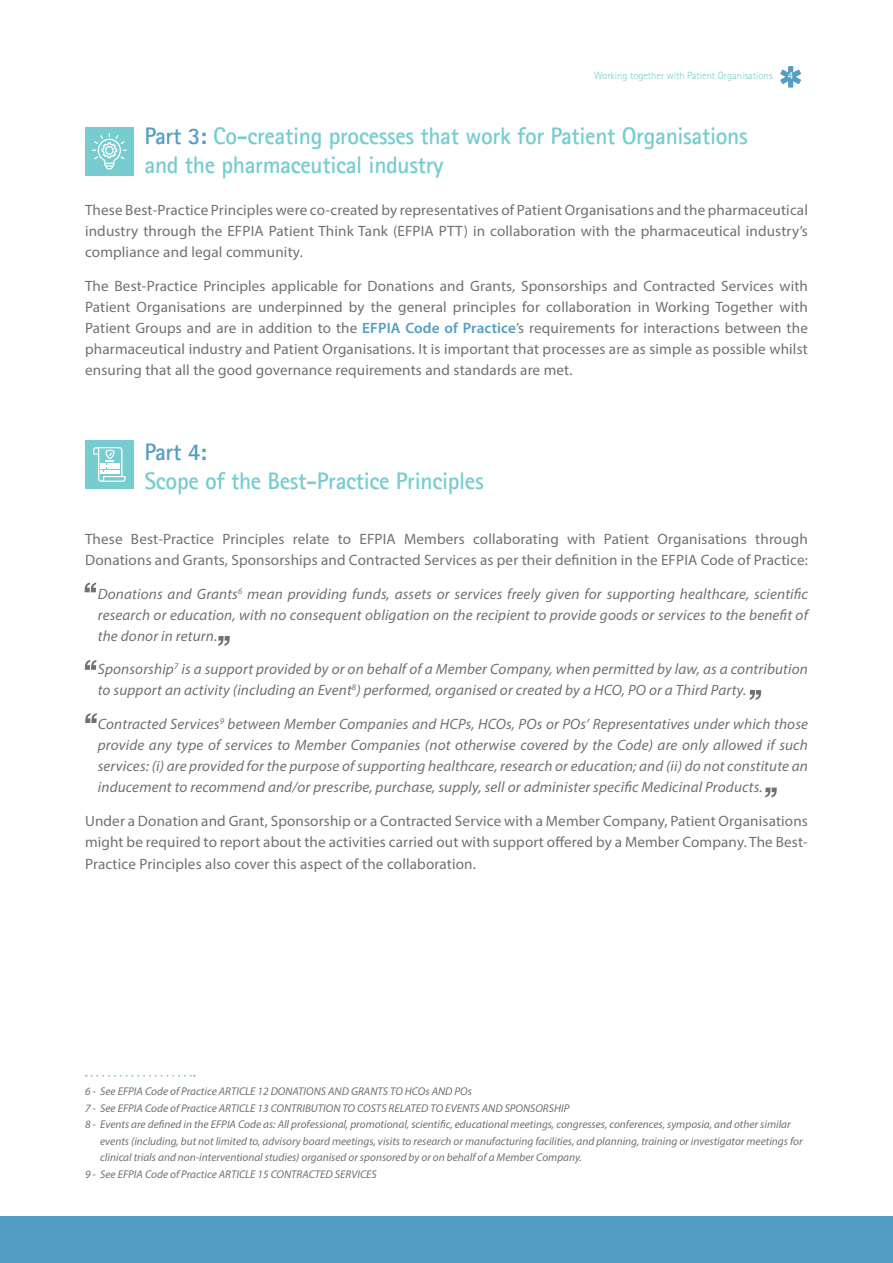
<style>
.page{position:relative;width:893px;height:1263px;background:#fff}
.page>*{position:absolute;margin:0;border:0;box-sizing:border-box;transform-origin:0 0}
.titre_chapitre{font:700 24px/28.8px "Agfa Rotis Sans Serif";letter-spacing:-.015em;color:#77ccd0}
.t1{font:15px/21px "Myriad Pro";letter-spacing:.01em;color:#6d7275;text-align:justify}
.t2{font:italic 15px/21px "Myriad Pro";letter-spacing:.01em;color:#6d7275;text-align:justify}
.t3{font:italic 11.25px/16.5px "Myriad Pro";color:#6d7275}
.t4{font:300 10.5px "Rotis Sans Serif Std";color:#77ccd0}
.t5{font:10.5px "Myriad Pro";color:#fff}
.s1{color:#539ec4}
.s2{font-weight:600;color:#539ec4}
</style>
<div class="page">
<svg style="left:780px;top:66px;width:21px;height:22px"></svg>
<div style="left:0;top:1216px;width:893px;height:47px;background:#539ec4"></div>
<div style="left:85px;top:128px;width:49px;height:48px;background:#77ccd0"></div>
<div style="left:85px;top:440px;width:49px;height:49px;background:#77ccd0"></div>
<svg style="left:85px;top:582px;width:11px;height:10px"></svg>
<svg style="left:218px;top:636px;width:12px;height:10px"></svg>
<svg style="left:749px;top:690px;width:12px;height:10px"></svg>
<svg style="left:765px;top:787px;width:12px;height:10px"></svg>
<svg style="left:85px;top:660px;width:11px;height:10px"></svg>
<svg style="left:85px;top:713px;width:12px;height:10px"></svg>
<svg style="left:93px;top:447px;width:33px;height:35px"></svg>
<svg style="left:92px;top:133px;width:35px;height:36px"></svg>
<svg style="left:86px;top:1075px;width:109px;height:2px"></svg>
<p class="t4" style="left:594px;top:70px;width:180px">Working together with Patient Organisations</p>
<p class="t5" style="left:788px;top:69px;width:7px">4</p>
<p class="titre_chapitre" style="left:145px;top:121px;width:605px"><span class="s1">Part 3:</span> Co-creating processes that work for Patient Organisations and the pharmaceutical industry</p>
<p class="t1" style="left:85px;top:199px;width:724px">These Best-Practice Principles were co-created by representatives of Patient Organisations and the pharmaceutical industry through the EFPIA Patient Think Tank (EFPIA PTT) in collaboration with the pharmaceutical industry’s compliance and legal community.</p>
<p class="t1" style="left:85px;top:275px;width:724px">The Best-Practice Principles applicable for Donations and Grants, Sponsorships and Contracted Services with Patient Organisations are underpinned by the general principles for collaboration in Working Together with Patient Groups and are in addition to the <span class="s2">EFPIA Code of Practice</span>’s requirements for interactions between the pharmaceutical industry and Patient Organisations. It is important that processes are as simple as possible whilst ensuring that all the good governance requirements and standards are met.</p>
<p class="titre_chapitre" style="left:145px;top:437px;width:341px"><span class="s1">Part 4:<br></span>Scope of the Best-Practice Principles</p>
<p class="t1" style="left:85px;top:528px;width:724px">These Best-Practice Principles relate to EFPIA Members collaborating with Patient Organisations through<br>Donations and Grants, Sponsorships and Contracted Services as per their definition in the EFPIA Code of Practice:</p>
<p class="t2" style="left:98px;top:583px;width:712px">Donations and Grants<sup>6</sup> mean providing funds, assets or services freely given for supporting healthcare, scientific research or education, with no consequent obligation on the recipient to provide goods or services to the benefit of the donor in return.</p>
<p class="t2" style="left:98px;top:659px;width:712px">Sponsorship<sup>7</sup> is a support provided by or on behalf of a Member Company, when permitted by law, as a contribution to support an activity (including an Event<sup>8</sup>) performed, organised or created by a HCO, PO or a Third Party.</p>
<p class="t2" style="left:98px;top:713px;width:712px">Contracted Services<sup>9</sup> between Member Companies and HCPs, HCOs, POs or POs’ Representatives under which those provide any type of services to Member Companies (not otherwise covered by the Code) are only allowed if such services: (i) are provided for the purpose of supporting healthcare, research or education; and (ii) do not constitute an inducement to recommend and/or prescribe, purchase, supply, sell or administer specific Medicinal Products.</p>
<p class="t1" style="left:85px;top:810px;width:724px">Under a Donation and Grant, Sponsorship or a Contracted Service with a Member Company, Patient Organisations might be required to report about the activities carried out with support offered by a Member Company. The Best-Practice Principles also cover this aspect of the collaboration.</p>
<p class="t3" style="left:85px;top:1083px;width:389px">6 - See EFPIA Code of Practice ARTICLE 12 DONATIONS AND GRANTS TO HCOs AND POs</p>
<p class="t3" style="left:85px;top:1100px;width:486px">7 - See EFPIA Code of Practice ARTICLE 13 CONTRIBUTION TO COSTS RELATED TO EVENTS AND SPONSORSHIP</p>
<p class="t3" style="left:100px;top:1116px;width:704px;text-indent:-15px">8 - Events are defined in the EFPIA Code as: All professional, promotional, scientific, educational meetings, congresses, conferences, symposia, and other similar events (including, but not limited to, advisory board meetings, visits to research or manufacturing facilities, and planning, training or investigator meetings for clinical trials and non-interventional studies) organised or sponsored by or on behalf of a Member Company.</p>
<p class="t3" style="left:85px;top:1166px;width:293px">9 - See EFPIA Code of Practice ARTICLE 15 CONTRACTED SERVICES</p>
</div>
